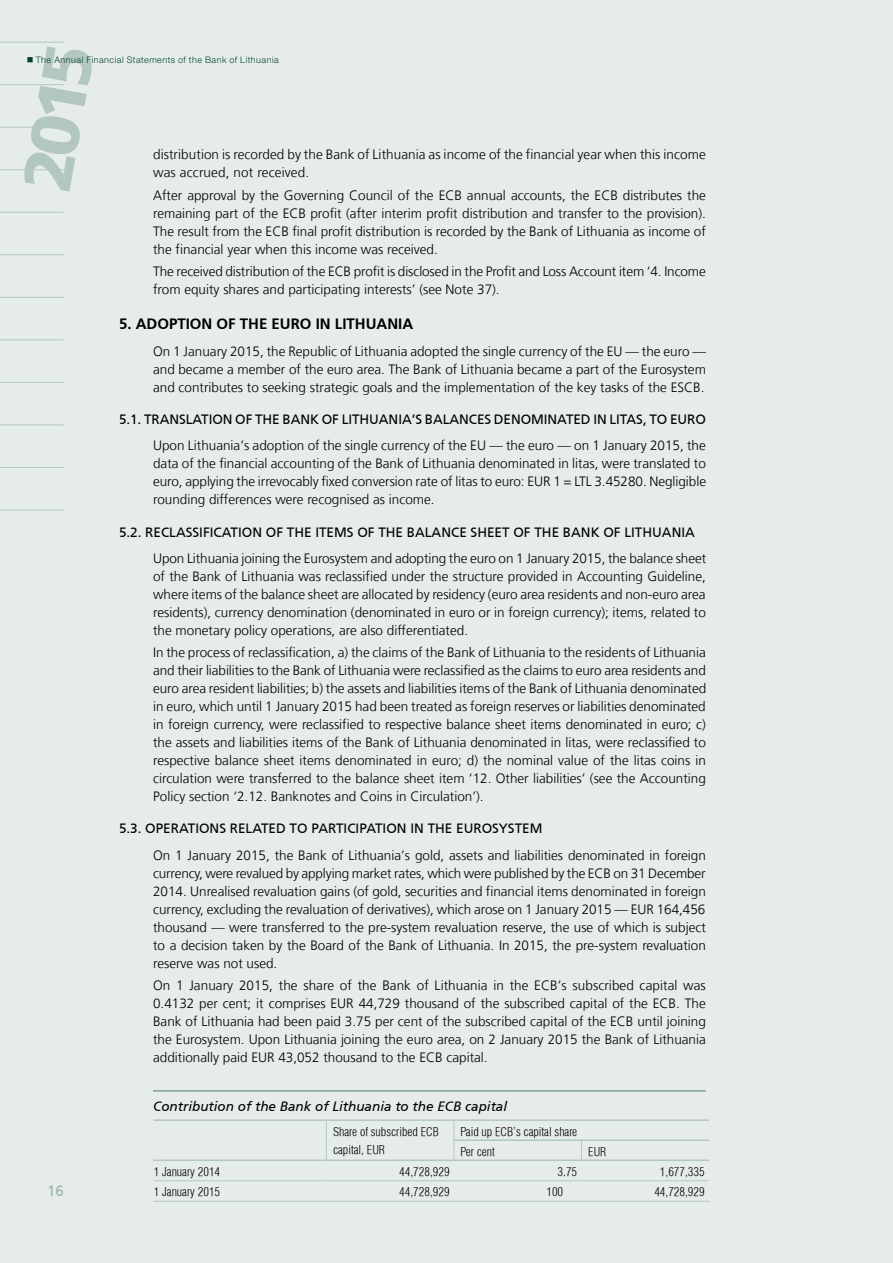
<style>
.page{position:relative;width:893px;height:1263px;background:#e6ecea}
.page>*{position:absolute;margin:0;border:0;box-sizing:border-box;transform-origin:0 0}
.t1{font:900 67.5px "Frutiger LT";color:#b3c7c1}
.t2{font:700 15px "Frutiger LT";color:#000}
.t3{font:15px "Frutiger LT";color:#99b4ac}
.t4{font:300 13.5px/18px "Frutiger LT";color:#000;text-align:justify}
.t5{font:13.5px "Frutiger LT";color:#000}
.t6{font:italic 13.5px "Frutiger LT";color:#000}
.t7{font:300 condensed 12px/18px "Helvetica LT";color:#000}
.t8{font:300 9px "Helvetica Neue LT Pro";letter-spacing:.055em;color:#004330}
</style>
<div class="page">
<hr style="left:0;top:42px;width:64px;height:1px;background:#b3c7c1">
<hr style="left:0;top:84px;width:64px;height:1px;background:#b3c7c1">
<hr style="left:0;top:127px;width:64px;height:1px;background:#b3c7c1">
<hr style="left:0;top:169px;width:64px;height:1px;background:#b3c7c1">
<hr style="left:0;top:212px;width:64px;height:1px;background:#b3c7c1">
<hr style="left:0;top:254px;width:64px;height:1px;background:#b3c7c1">
<hr style="left:0;top:297px;width:64px;height:1px;background:#b3c7c1">
<hr style="left:0;top:339px;width:64px;height:1px;background:#b3c7c1">
<hr style="left:0;top:382px;width:64px;height:1px;background:#b3c7c1">
<hr style="left:0;top:425px;width:64px;height:1px;background:#b3c7c1">
<hr style="left:0;top:467px;width:64px;height:1px;background:#b3c7c1">
<hr style="left:0;top:510px;width:64px;height:1px;background:#b3c7c1">
<hr style="left:153px;top:1090px;width:553px;height:1px;background:#80a198">
<svg style="left:326px;top:1121px;width:1px;height:38px"></svg>
<svg style="left:453px;top:1121px;width:1px;height:38px"></svg>
<svg style="left:581px;top:1141px;width:1px;height:18px"></svg>
<hr style="left:154px;top:1180px;width:172px;height:1px;background:#b3c7c1">
<hr style="left:326px;top:1180px;width:128px;height:1px;background:#b3c7c1">
<hr style="left:454px;top:1180px;width:127px;height:1px;background:#b3c7c1">
<hr style="left:581px;top:1180px;width:128px;height:1px;background:#b3c7c1">
<hr style="left:153px;top:1201px;width:173px;height:1px;background:#b3c7c1">
<hr style="left:326px;top:1201px;width:128px;height:1px;background:#b3c7c1">
<hr style="left:454px;top:1201px;width:127px;height:1px;background:#b3c7c1">
<hr style="left:581px;top:1201px;width:128px;height:1px;background:#b3c7c1">
<hr style="left:454px;top:1139px;width:127px;height:2px;background:#b3c7c1">
<hr style="left:581px;top:1139px;width:128px;height:2px;background:#b3c7c1">
<hr style="left:153px;top:1119px;width:173px;height:2px;background:#b3c7c1">
<hr style="left:326px;top:1119px;width:128px;height:2px;background:#b3c7c1">
<hr style="left:454px;top:1119px;width:127px;height:2px;background:#b3c7c1">
<hr style="left:581px;top:1119px;width:128px;height:2px;background:#b3c7c1">
<hr style="left:153px;top:1159px;width:173px;height:2px;background:#b3c7c1">
<hr style="left:326px;top:1159px;width:128px;height:2px;background:#b3c7c1">
<hr style="left:454px;top:1159px;width:127px;height:2px;background:#b3c7c1">
<hr style="left:581px;top:1159px;width:128px;height:2px;background:#b3c7c1">
<h1 class="t1" style="left:6px;top:183px;width:149px;rotate:-80deg">2015</h1>
<p class="t8" style="left:27px;top:54px;width:254px">■ The Annual Financial Statements of the Bank of Lithuania</p>
<p class="t4" style="left:153px;top:146px;width:554px">distribution is recorded by the Bank of Lithuania as income of the financial year when this income was accrued, not received.</p>
<p class="t4" style="left:153px;top:186px;width:554px">After approval by the Governing Council of the ECB annual accounts, the ECB distributes the remaining part of the ECB profit (after interim profit distribution and transfer to the provision).<br>The result from the ECB final profit distribution is recorded by the Bank of Lithuania as income of the financial year when this income was received.</p>
<p class="t4" style="left:153px;top:262px;width:554px">The received distribution of the ECB profit is disclosed in the Profit and Loss Account item ‘4. Income from equity shares and participating interests’ (see Note 37).</p>
<p class="t2" style="left:119px;top:314px;width:296px">5. ADOPTION OF THE EURO IN LITHUANIA</p>
<p class="t4" style="left:153px;top:342px;width:554px">On 1 January 2015, the Republic of Lithuania adopted the single currency of the EU — the euro — and became a member of the euro area. The Bank of Lithuania became a part of the Eurosystem and contributes to seeking strategic goals and the implementation of the key tasks of the ESCB.</p>
<p class="t5" style="left:119px;top:410px;width:588px">5.1. TRANSLATION OF THE BANK OF LITHUANIA’S BALANCES DENOMINATED IN LITAS, TO EURO</p>
<p class="t4" style="left:153px;top:437px;width:554px">Upon Lithuania’s adoption of the single currency of the EU — the euro — on 1 January 2015, the data of the financial accounting of the Bank of Lithuania denominated in litas, were translated to euro, applying the irrevocably fixed conversion rate of litas to euro: EUR 1 = LTL 3.45280. Negligible rounding differences were recognised as income.</p>
<p class="t5" style="left:119px;top:523px;width:577px">5.2. RECLASSIFICATION OF THE ITEMS OF THE BALANCE SHEET OF THE BANK OF LITHUANIA</p>
<p class="t4" style="left:153px;top:549px;width:555px">Upon Lithuania joining the Eurosystem and adopting the euro on 1 January 2015, the balance sheet of the Bank of Lithuania was reclassified under the structure provided in Accounting Guideline, where items of the balance sheet are allocated by residency (euro area residents and non-euro area residents), currency denomination (denominated in euro or in foreign currency); items, related to the monetary policy operations, are also differentiated.</p>
<p class="t4" style="left:153px;top:644px;width:555px">In the process of reclassification, a) the claims of the Bank of Lithuania to the residents of Lithuania and their liabilities to the Bank of Lithuania were reclassified as the claims to euro area residents and euro area resident liabilities; b) the assets and liabilities items of the Bank of Lithuania denominated in euro, which until 1 January 2015 had been treated as foreign reserves or liabilities denominated in foreign currency, were reclassified to respective balance sheet items denominated in euro; c) the assets and liabilities items of the Bank of Lithuania denominated in litas, were reclassified to respective balance sheet items denominated in euro; d) the nominal value of the litas coins in circulation were transferred to the balance sheet item ‘12. Other liabilities’ (see the Accounting Policy section ‘2.12. Banknotes and Coins in Circulation’).</p>
<p class="t5" style="left:119px;top:820px;width:425px">5.3. OPERATIONS RELATED TO PARTICIPATION IN THE EUROSYSTEM</p>
<p class="t4" style="left:153px;top:846px;width:554px">On 1 January 2015, the Bank of Lithuania’s gold, assets and liabilities denominated in foreign currency, were revalued by applying market rates, which were published by the ECB on 31 December 2014. Unrealised revaluation gains (of gold, securities and financial items denominated in foreign currency, excluding the revaluation of derivatives), which arose on 1 January 2015 — EUR 164,456 thousand — were transferred to the pre-system revaluation reserve, the use of which is subject to a decision taken by the Board of the Bank of Lithuania. In 2015, the pre-system revaluation reserve was not used.</p>
<p class="t4" style="left:153px;top:977px;width:554px">On 1 January 2015, the share of the Bank of Lithuania in the ECB’s subscribed capital was 0.4132 per cent; it comprises EUR 44,729 thousand of the subscribed capital of the ECB. The Bank of Lithuania had been paid 3.75 per cent of the subscribed capital of the ECB until joining the Eurosystem. Upon Lithuania joining the euro area, on 2 January 2015 the Bank of Lithuania additionally paid EUR 43,052 thousand to the ECB capital.</p>
<p class="t6" style="left:153px;top:1098px;width:356px">Contribution of the Bank of Lithuania to the ECB capital</p>
<p class="t7" style="left:333px;top:1122px;width:107px">Share of subscribed ECB capital, EUR</p>
<p class="t7" style="left:461px;top:1121px;width:118px;line-height:20.1px">Paid up ECB’s capital share<br>Per cent</p>
<p class="t7" style="left:588px;top:1143px;width:20px">EUR</p>
<p class="t3" style="left:47px;top:1181px;width:18px">16</p>
<p class="t7" style="left:154px;top:1162px;width:68px">1 January 2014</p>
<p class="t7" style="left:399px;top:1162px;width:52px">44,728,929</p>
<p class="t7" style="left:558px;top:1162px;width:21px">3.75</p>
<p class="t7" style="left:660px;top:1162px;width:46px">1,677,335</p>
<p class="t7" style="left:154px;top:1183px;width:68px">1 January 2015</p>
<p class="t7" style="left:399px;top:1183px;width:52px">44,728,929</p>
<p class="t7" style="left:546px;top:1183px;width:18px">100</p>
<p class="t7" style="left:654px;top:1183px;width:52px">44,728,929</p>
</div>
